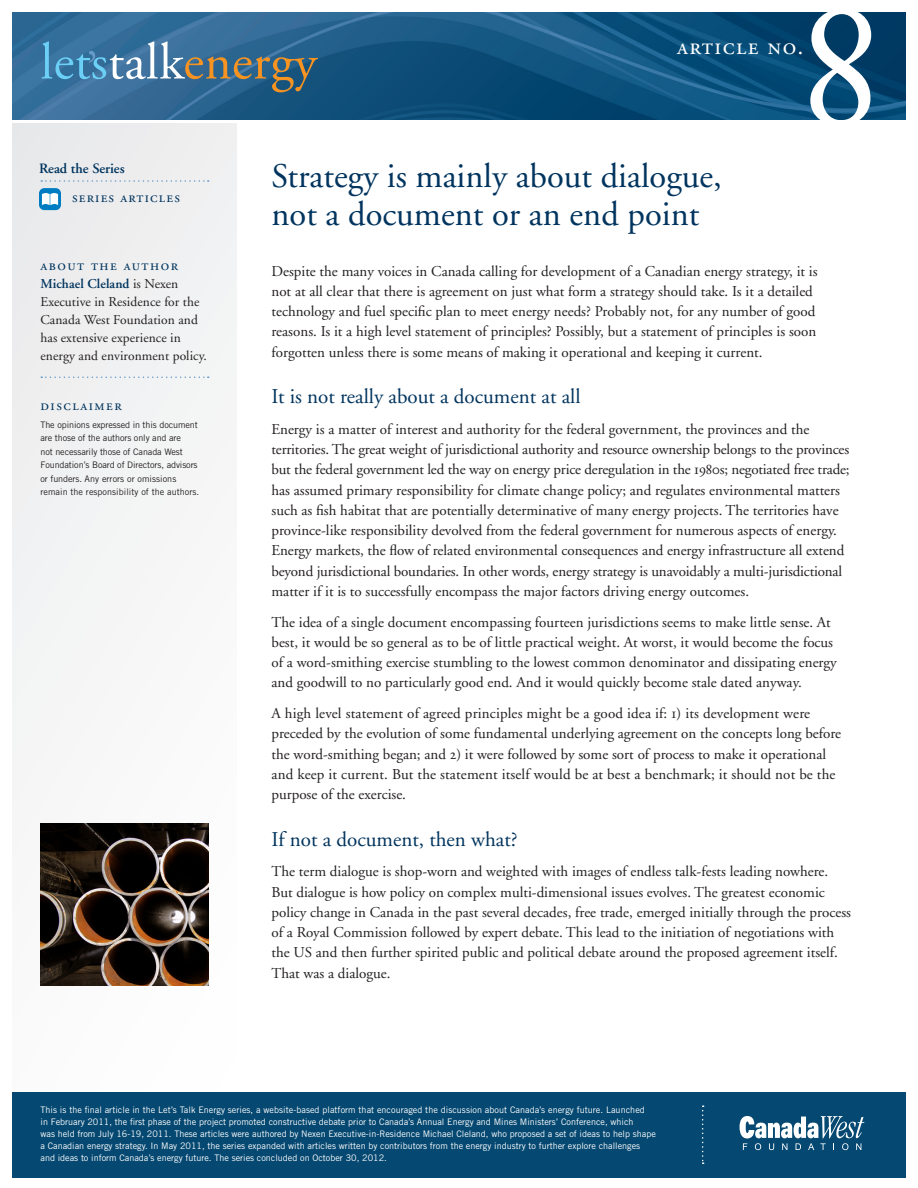
<style>
.page{position:relative;width:918px;height:1188px;background:#fff}
.page>*{position:absolute;margin:0;border:0;box-sizing:border-box;transform-origin:0 0}
.t1{font:184.5px "Adobe Garamond Regular SC";color:#fff}
._2_Header_A__Reg_22p{font:34.5px/37.5px "Adobe Garamond";color:#00345e}
.t2{font:24px "Adobe Garamond Regular SC";letter-spacing:.06em;color:#fff}
._3_Header_B__Reg_14p{font:21px "Adobe Garamond";color:#00345e}
._1_Body_Copy{font:15px/20.2px "Adobe Garamond";color:#231f20}
._1_Body_Copy-2{font:15px "Adobe Garamond Regular SC";letter-spacing:.1em;color:#00345e}
._1_Body_Copy-3{font:15px "Adobe Garamond Regular SC";letter-spacing:.08em;color:#00345e}
._1_Body_Copy-4{font:600 14.25px "Adobe Garamond";color:#00345e}
._1_Body_Copy-5{font:13.5px/18px "Adobe Garamond";letter-spacing:.005em;color:#231f20}
.t3{font:9px/12px "Trade Gothic";color:#fff}
._1_Body_Copy-6{font:9px/13.5px "Trade Gothic";letter-spacing:-.01em;color:#231f20}
.s1{font-weight:600;color:#00345e}
.s2{font-family:"Adobe Garamond Regular SC"}
</style>
<div class="page">
<div style="left:12px;top:123px;width:225px;height:1055px;background:#f4f5f5"></div>
<img style="left:12px;top:12px;width:894px;height:108px">
<svg style="left:42px;top:41px;width:276px;height:51px"></svg>
<div style="left:39px;top:188px;width:22px;height:22px;background:#007cc2;border-radius:5px"></div>
<svg style="left:42px;top:193px;width:16px;height:12px"></svg>
<svg style="left:41px;top:180px;width:168px;height:2px"></svg>
<svg style="left:41px;top:376px;width:168px;height:2px"></svg>
<img style="left:40px;top:824px;width:168px;height:162px">
<div style="left:12px;top:1092px;width:894px;height:86px;background:#054871"></div>
<svg style="left:740px;top:1116px;width:124px;height:34px"></svg>
<svg style="left:702px;top:1106px;width:2px;height:58px"></svg>
<p class="_1_Body_Copy-4" style="left:39px;top:161px;width:87px">Read the Series</p>
<p class="_1_Body_Copy-3" style="left:72px;top:189px;width:109px">series articles</p>
<p class="_1_Body_Copy-2" style="left:40px;top:257px;width:139px">about the author</p>
<p class="_1_Body_Copy-5" style="left:40px;top:275px;width:168px"><span class="s1">Michael Cleland</span> is Nexen<br>Executive in Residence for the<br>Canada West Foundation and has extensive experience in energy and environment policy.</p>
<p class="_1_Body_Copy-2" style="left:40px;top:397px;width:83px">disclaimer</p>
<p class="_1_Body_Copy-6" style="left:40px;top:418px;width:160px">The opinions expressed in this document are those of the authors only and are<br>not necessarily those of Canada West Foundation’s Board of Directors, advisors or funders. Any errors or omissions remain the responsibility of the authors.</p>
<p class="t2" style="left:677px;top:33px;width:128px">article no.</p>
<p class="t1" style="left:801px;top:-34px;width:81px">8</p>
<p class="_2_Header_A__Reg_22p" style="left:272px;top:158px;width:452px">Strategy is mainly about dialogue, not a document or an end point</p>
<p class="_1_Body_Copy" style="left:272px;top:261px;width:548px">Despite the many voices in Canada calling for development of a Canadian energy strategy, it is not at all clear that there is agreement on just what form a strategy should take. Is it a detailed technology and fuel specific plan to meet energy needs? Probably not, for any number of good reasons. Is it a high level statement of principles? Possibly, but a statement of principles is soon forgotten unless there is some means of making it operational and keeping it current.</p>
<p class="_3_Header_B__Reg_14p" style="left:272px;top:385px;width:311px">It is not really about a document at all</p>
<p class="_1_Body_Copy" style="left:272px;top:419px;width:580px">Energy is a matter of interest and authority for the federal government, the provinces and the territories. The great weight of jurisdictional authority and resource ownership belongs to the provinces but the federal government led the way on energy price deregulation in the <span class="s2">1980</span>s; negotiated free trade; has assumed primary responsibility for climate change policy; and regulates environmental matters such as fish habitat that are potentially determinative of many energy projects. The territories have province-like responsibility devolved from the federal government for numerous aspects of energy.<br>Energy markets, the flow of related environmental consequences and energy infrastructure all extend beyond jurisdictional boundaries. In other words, energy strategy is unavoidably a multi-jurisdictional matter if it is to successfully encompass the major factors driving energy outcomes.</p>
<p class="_1_Body_Copy" style="left:272px;top:612px;width:567px">The idea of a single document encompassing fourteen jurisdictions seems to make little sense. At best, it would be so general as to be of little practical weight. At worst, it would become the focus of a word-smithing exercise stumbling to the lowest common denominator and dissipating energy and goodwill to no particularly good end. And it would quickly become stale dated anyway.</p>
<p class="_1_Body_Copy" style="left:272px;top:704px;width:571px">A high level statement of agreed principles might be a good idea if: <span class="s2">1)</span> its development were preceded by the evolution of some fundamental underlying agreement on the concepts long before the word-smithing began; and <span class="s2">2)</span> it were followed by some sort of process to make it operational and keep it current. But the statement itself would be at best a benchmark; it should not be the purpose of the exercise.</p>
<p class="_3_Header_B__Reg_14p" style="left:272px;top:828px;width:248px">If not a document, then what?</p>
<p class="_1_Body_Copy" style="left:272px;top:862px;width:581px">The term dialogue is shop-worn and weighted with images of endless talk-fests leading nowhere.<br>But dialogue is how policy on complex multi-dimensional issues evolves. The greatest economic policy change in Canada in the past several decades, free trade, emerged initially through the process of a Royal Commission followed by expert debate. This lead to the initiation of negotiations with the US and then further spirited public and political debate around the proposed agreement itself.<br>That was a dialogue.</p>
<p class="t3" style="left:40px;top:1104px;width:617px">This is the final article in the Let’s Talk Energy series, a website-based platform that encouraged the discussion about Canada’s energy future. Launched<br>in February 2011, the first phase of the project promoted constructive debate prior to Canada’s Annual Energy and Mines Ministers’ Conference, which<br>was held from July 16-19, 2011. These articles were authored by Nexen Executive-in-Residence Michael Cleland, who proposed a set of ideas to help shape a Canadian energy strategy. In May 2011, the series expanded with articles written by contributors from the energy industry to further explore challenges and ideas to inform Canada’s energy future. The series concluded on October 30, 2012.</p>
</div>
